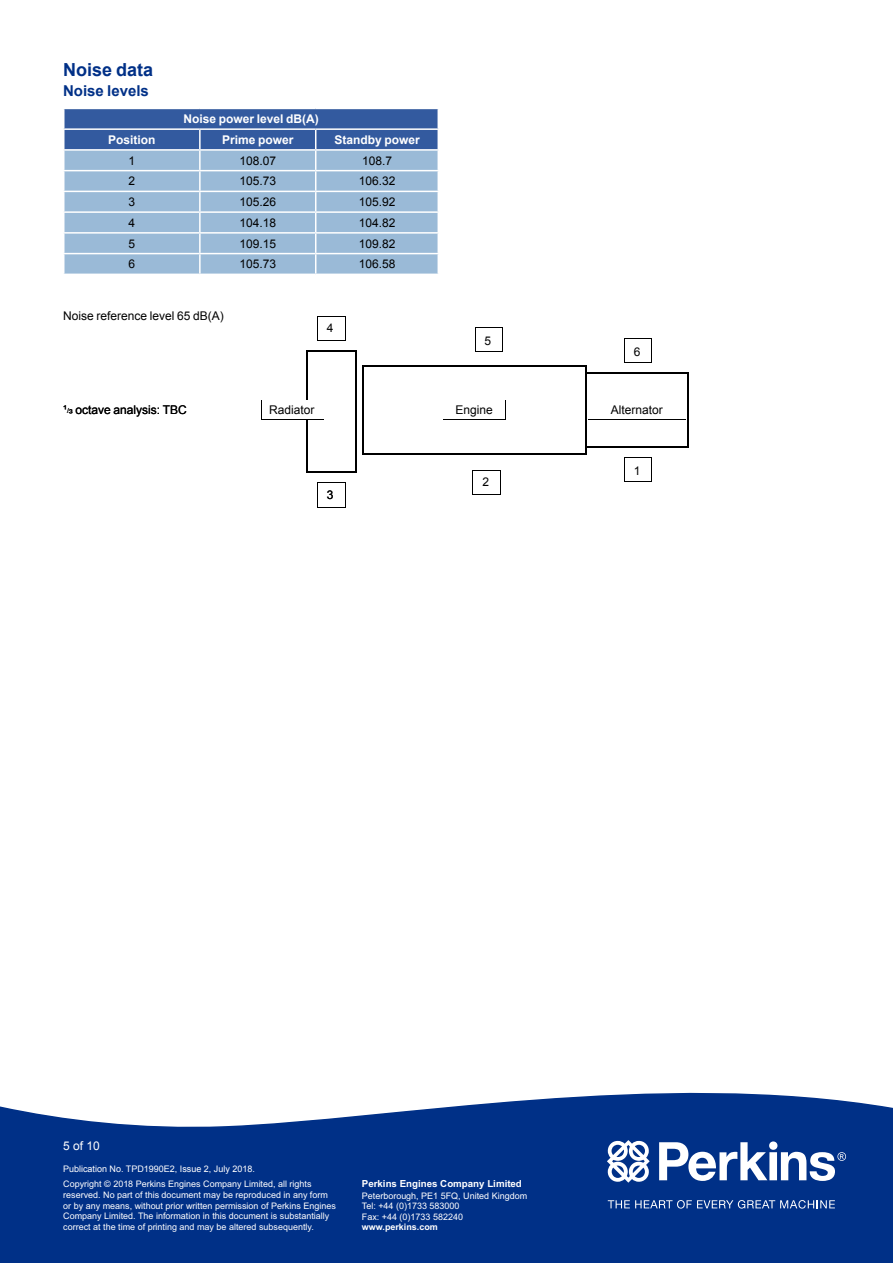
<style>
.page{position:relative;width:893px;height:1263px;background:#fff}
.page>*{position:absolute;margin:0;border:0;box-sizing:border-box;transform-origin:0 0}
.t1{font:700 18px "Arial";color:#003087}
.t2{font:700 15px "Arial";color:#003087}
.t3{font:12px "Arial";color:#000}
.t4{font:700 12px "Arial";color:#fff}
.t5{font:12px "Arial";color:#fff}
.t6{font:700 9.75px "Arial";color:#fff}
.t7{font:9px/10.8px "Arial";color:#fff}
.t8{font:700 9px "Arial";color:#fff}
.s1{font-size:7.05px}
</style>
<div class="page">
<svg style="left:0;top:1092px;width:893px;height:171px;background:#1a4593"></svg>
<svg style="left:608px;top:1200px;width:227px;height:8px;background:#486aa8"></svg>
<svg style="left:607px;top:1140px;width:43px;height:43px"></svg>
<svg style="left:659px;top:1141px;width:187px;height:40px"></svg>
<svg style="left:63px;top:108px;width:376px;height:166px;background:#8ba9cd"></svg>
<hr style="left:307px;top:350px;width:49px;height:1px;background:#000">
<hr style="left:355px;top:351px;width:1px;height:121px;background:#000">
<hr style="left:306px;top:471px;width:50px;height:1px;background:#000">
<hr style="left:306px;top:350px;width:2px;height:122px;background:#000">
<hr style="left:262px;top:400px;width:62px;height:1px;background:#000">
<hr style="left:261px;top:419px;width:62px;height:1px;background:#000">
<svg style="left:261px;top:400px;width:1px;height:19px"></svg>
<hr style="left:363px;top:365px;width:224px;height:2px;background:#000">
<hr style="left:362px;top:453px;width:224px;height:2px;background:#000">
<hr style="left:362px;top:365px;width:1px;height:89px;background:#000">
<hr style="left:586px;top:372px;width:102px;height:2px;background:#000">
<hr style="left:687px;top:373px;width:1px;height:75px;background:#000">
<hr style="left:586px;top:446px;width:102px;height:2px;background:#000">
<hr style="left:444px;top:400px;width:62px;height:1px;background:#000">
<svg style="left:505px;top:401px;width:1px;height:18px"></svg>
<hr style="left:443px;top:419px;width:62px;height:1px;background:#000">
<hr style="left:589px;top:400px;width:97px;height:1px;background:#000">
<hr style="left:588px;top:419px;width:98px;height:1px;background:#000">
<div style="left:262px;top:401px;width:61px;height:18px;background:#fff"></div>
<hr style="left:585px;top:366px;width:2px;height:89px;background:#000">
<svg style="left:475px;top:327px;width:28px;height:25px"></svg>
<svg style="left:624px;top:339px;width:28px;height:24px"></svg>
<svg style="left:317px;top:316px;width:29px;height:25px"></svg>
<svg style="left:473px;top:470px;width:28px;height:25px"></svg>
<svg style="left:624px;top:457px;width:28px;height:25px"></svg>
<svg style="left:317px;top:483px;width:29px;height:25px"></svg>
<h1 class="t1" style="left:63px;top:59px;width:92px">Noise data</h1>
<h2 class="t2" style="left:63px;top:83px;width:87px">Noise levels</h2>
<h3 class="t4" style="left:183px;top:112px;width:137px">Noise power level dB(A)</h3>
<h3 class="t4" style="left:108px;top:133px;width:49px">Position</h3>
<h3 class="t4" style="left:222px;top:133px;width:73px">Prime power</h3>
<h3 class="t4" style="left:334px;top:133px;width:87px">Standby power</h3>
<h3 class="t3" style="left:128px;top:154px;width:8px">1</h3>
<h3 class="t3" style="left:239px;top:154px;width:38px">108.07</h3>
<h3 class="t3" style="left:362px;top:154px;width:32px">108.7</h3>
<h3 class="t3" style="left:128px;top:174px;width:8px">2</h3>
<h3 class="t3" style="left:239px;top:174px;width:38px">105.73</h3>
<h3 class="t3" style="left:359px;top:174px;width:38px">106.32</h3>
<h3 class="t3" style="left:128px;top:195px;width:8px">3</h3>
<h3 class="t3" style="left:239px;top:195px;width:38px">105.26</h3>
<h3 class="t3" style="left:359px;top:195px;width:38px">105.92</h3>
<h3 class="t3" style="left:128px;top:216px;width:8px">4</h3>
<h3 class="t3" style="left:239px;top:216px;width:38px">104.18</h3>
<h3 class="t3" style="left:359px;top:216px;width:38px">104.82</h3>
<h3 class="t3" style="left:128px;top:237px;width:8px">5</h3>
<h3 class="t3" style="left:239px;top:237px;width:38px">109.15</h3>
<h3 class="t3" style="left:359px;top:237px;width:38px">109.82</h3>
<h3 class="t3" style="left:128px;top:257px;width:8px">6</h3>
<h3 class="t3" style="left:239px;top:257px;width:38px">105.73</h3>
<h3 class="t3" style="left:359px;top:257px;width:38px">106.58</h3>
<h3 class="t3" style="left:63px;top:309px;width:162px">Noise reference level 65 dB(A)</h3>
<h3 class="t3" style="left:63px;top:403px;width:125px">¹<span class="s1">/</span>³ octave analysis: TBC</h3>
<h3 class="t3" style="left:327px;top:321px;width:8px">4</h3>
<h3 class="t3" style="left:484px;top:334px;width:8px">5</h3>
<h3 class="t3" style="left:634px;top:345px;width:8px">6</h3>
<h3 class="t3" style="left:269px;top:403px;width:47px">Radiator</h3>
<h3 class="t3" style="left:456px;top:403px;width:39px">Engine</h3>
<h3 class="t3" style="left:611px;top:403px;width:54px">Alternator</h3>
<h3 class="t3" style="left:327px;top:488px;width:8px">3</h3>
<h3 class="t3" style="left:483px;top:475px;width:8px">2</h3>
<h3 class="t3" style="left:634px;top:464px;width:8px">1</h3>
<h3 class="t5" style="left:63px;top:1139px;width:38px">5 of 10</h3>
<p class="t7" style="left:63px;top:1163px;width:193px">Publication No. TPD1990E2, Issue 2, July 2018.</p>
<p class="t7" style="left:63px;top:1178px;width:274px">Copyright © 2018 Perkins Engines Company Limited, all rights reserved. No part of this document may be reproduced in any form or by any means, without prior written permission of Perkins Engines Company Limited. The information in this document is substantially correct at the time of printing and may be altered subsequently.</p>
<p class="t6" style="left:362px;top:1178px;width:161px">Perkins Engines Company Limited</p>
<p class="t7" style="left:362px;top:1190px;width:167px">Peterborough, PE1 5FQ, United Kingdom<br>Tel: +44 (0)1733 583000<br>Fax: +44 (0)1733 582240</p>
<p class="t8" style="left:362px;top:1222px;width:78px">www.perkins.com</p>
</div>
